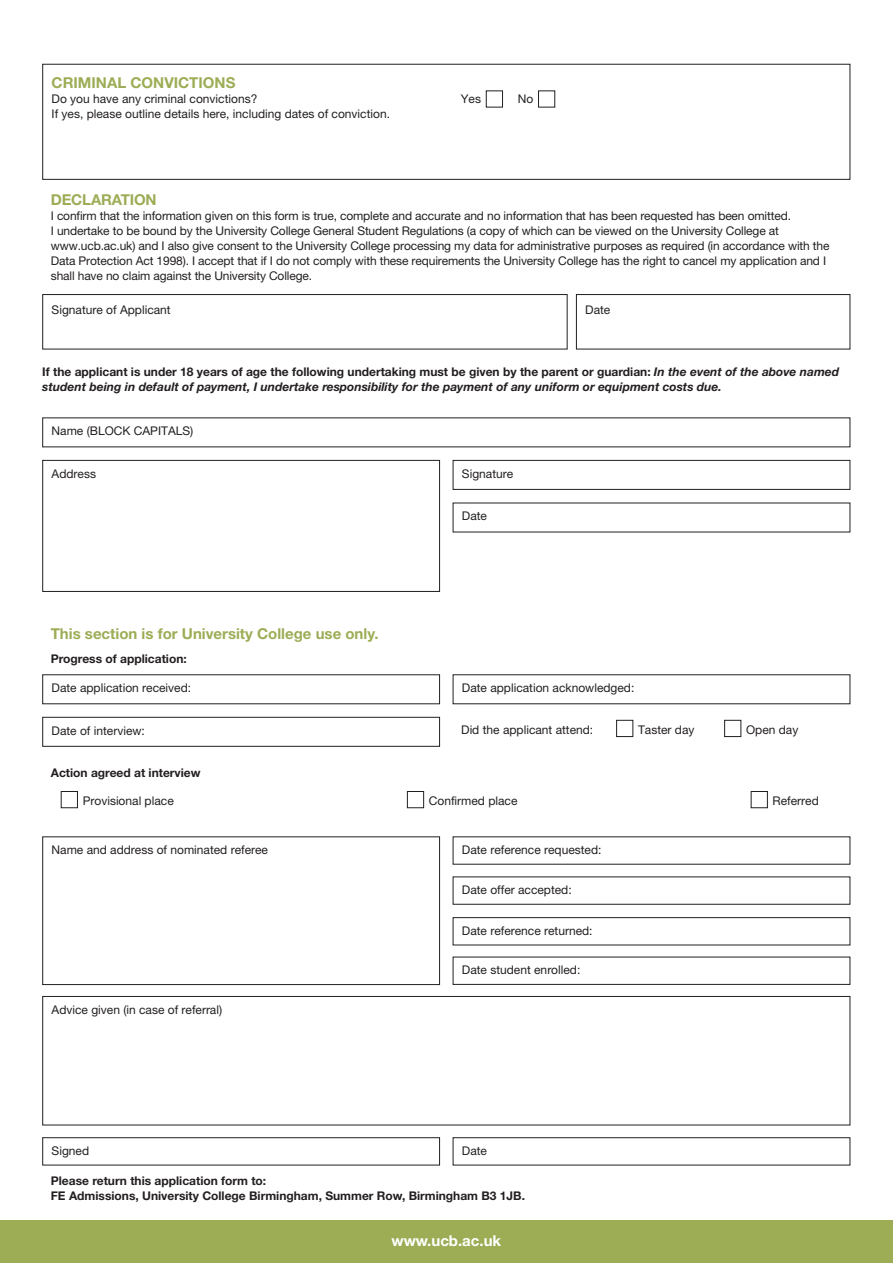
<style>
.page{position:relative;width:893px;height:1263px;background:#fff}
.page>*{position:absolute;margin:0;border:0;box-sizing:border-box;transform-origin:0 0}
.t1{font:700 15px "Helvetica Neue";color:#9cad56}
.t2{font:700 15px "Helvetica Neue";color:#fff}
.t3{font:12px/15px "Helvetica Neue";letter-spacing:-.01em;color:#231f20}
.t4{font:italic 700 12px/15px "Helvetica Neue";color:#231f20}
.t5{font:700 12px/15px "Helvetica Neue";color:#231f20}
.s1{font-style:normal}
</style>
<div class="page">
<div style="left:0;top:1220px;width:892px;height:43px;background:#9cad56"></div>
<div style="left:42px;top:836px;width:398px;height:149px;border:1px solid #231f20"></div>
<div style="left:453px;top:917px;width:397px;height:28px;border:1px solid #231f20"></div>
<div style="left:453px;top:877px;width:397px;height:28px;border:1px solid #231f20"></div>
<div style="left:453px;top:957px;width:397px;height:28px;border:1px solid #231f20"></div>
<div style="left:42px;top:996px;width:808px;height:129px;border:1px solid #231f20"></div>
<div style="left:42px;top:1137px;width:398px;height:28px;border:1px solid #231f20"></div>
<div style="left:453px;top:1137px;width:397px;height:28px;border:1px solid #231f20"></div>
<div style="left:453px;top:460px;width:397px;height:30px;border:1px solid #231f20"></div>
<div style="left:751px;top:791px;width:17px;height:17px;border:1px solid #231f20"></div>
<div style="left:42px;top:717px;width:398px;height:30px;border:1px solid #231f20"></div>
<div style="left:724px;top:720px;width:17px;height:17px;border:1px solid #231f20"></div>
<svg style="left:42px;top:294px;width:592px;height:443px"></svg>
<div style="left:576px;top:294px;width:274px;height:55px;border:1px solid #231f20"></div>
<div style="left:42px;top:64px;width:808px;height:116px;border:1px solid #231f20"></div>
<div style="left:486px;top:90px;width:17px;height:17px;border:1px solid #231f20"></div>
<p class="t1" style="left:52px;top:77px;width:185px">CRIMINAL CONVICTIONS</p>
<p class="t3" style="left:52px;top:92px;width:207px">Do you have any criminal convictions?</p>
<p class="t3" style="left:461px;top:92px;width:22px">Yes</p>
<p class="t3" style="left:518px;top:92px;width:17px">No</p>
<p class="t3" style="left:52px;top:107px;width:340px">If yes, please outline details here, including dates of conviction.</p>
<p class="t1" style="left:51px;top:194px;width:107px">DECLARATION</p>
<p class="t3" style="left:51px;top:209px;width:780px">I confirm that the information given on this form is true, complete and accurate and no information that has been requested has been omitted.<br>I undertake to be bound by the University College General Student Regulations (a copy of which can be viewed on the University College at www.ucb.ac.uk) and I also give consent to the University College processing my data for administrative purposes as required (in accordance with the Data Protection Act 1998). I accept that if I do not comply with these requirements the University College has the right to cancel my application and I shall have no claim against the University College.</p>
<p class="t3" style="left:52px;top:303px;width:121px">Signature of Applicant</p>
<p class="t3" style="left:585px;top:303px;width:27px">Date</p>
<p class="t4" style="left:42px;top:366px;width:798px"><span class="s1">If the applicant is under 18 years of age the following undertaking must be given by the parent or guardian:</span> In the event of the above named student being in default of payment, I undertake responsibility for the payment of any uniform or equipment costs due.</p>
<p class="t3" style="left:52px;top:425px;width:143px">Name (BLOCK CAPITALS)</p>
<p class="t3" style="left:52px;top:467px;width:46px">Address</p>
<p class="t3" style="left:462px;top:467px;width:53px">Signature</p>
<p class="t3" style="left:462px;top:510px;width:27px">Date</p>
<p class="t1" style="left:51px;top:628px;width:329px">This section is for University College use only.</p>
<p class="t5" style="left:51px;top:652px;width:137px">Progress of application:</p>
<p class="t3" style="left:52px;top:682px;width:141px">Date application received:</p>
<p class="t3" style="left:462px;top:682px;width:174px">Date application acknowledged:</p>
<p class="t3" style="left:52px;top:724px;width:95px">Date of interview:</p>
<p class="t3" style="left:461px;top:723px;width:134px">Did the applicant attend:</p>
<p class="t3" style="left:638px;top:723px;width:58px">Taster day</p>
<p class="t3" style="left:746px;top:723px;width:54px">Open day</p>
<p class="t5" style="left:51px;top:767px;width:151px">Action agreed at interview</p>
<p class="t3" style="left:83px;top:795px;width:93px">Provisional place</p>
<p class="t3" style="left:429px;top:795px;width:90px">Confirmed place</p>
<p class="t3" style="left:772px;top:795px;width:48px">Referred</p>
<p class="t3" style="left:52px;top:844px;width:218px">Name and address of nominated referee</p>
<p class="t3" style="left:462px;top:844px;width:141px">Date reference requested:</p>
<p class="t3" style="left:462px;top:884px;width:111px">Date offer accepted:</p>
<p class="t3" style="left:462px;top:924px;width:132px">Date reference returned:</p>
<p class="t3" style="left:52px;top:1003px;width:172px">Advice given (in case of referral)</p>
<p class="t3" style="left:462px;top:964px;width:120px">Date student enrolled:</p>
<p class="t3" style="left:52px;top:1145px;width:39px">Signed</p>
<p class="t3" style="left:462px;top:1145px;width:27px">Date</p>
<p class="t5" style="left:51px;top:1174px;width:476px">Please return this application form to:<br>FE Admissions, University College Birmingham, Summer Row, Birmingham B3 1JB.</p>
<p class="t2" style="left:391px;top:1235px;width:111px">www.ucb.ac.uk</p>
</div>
